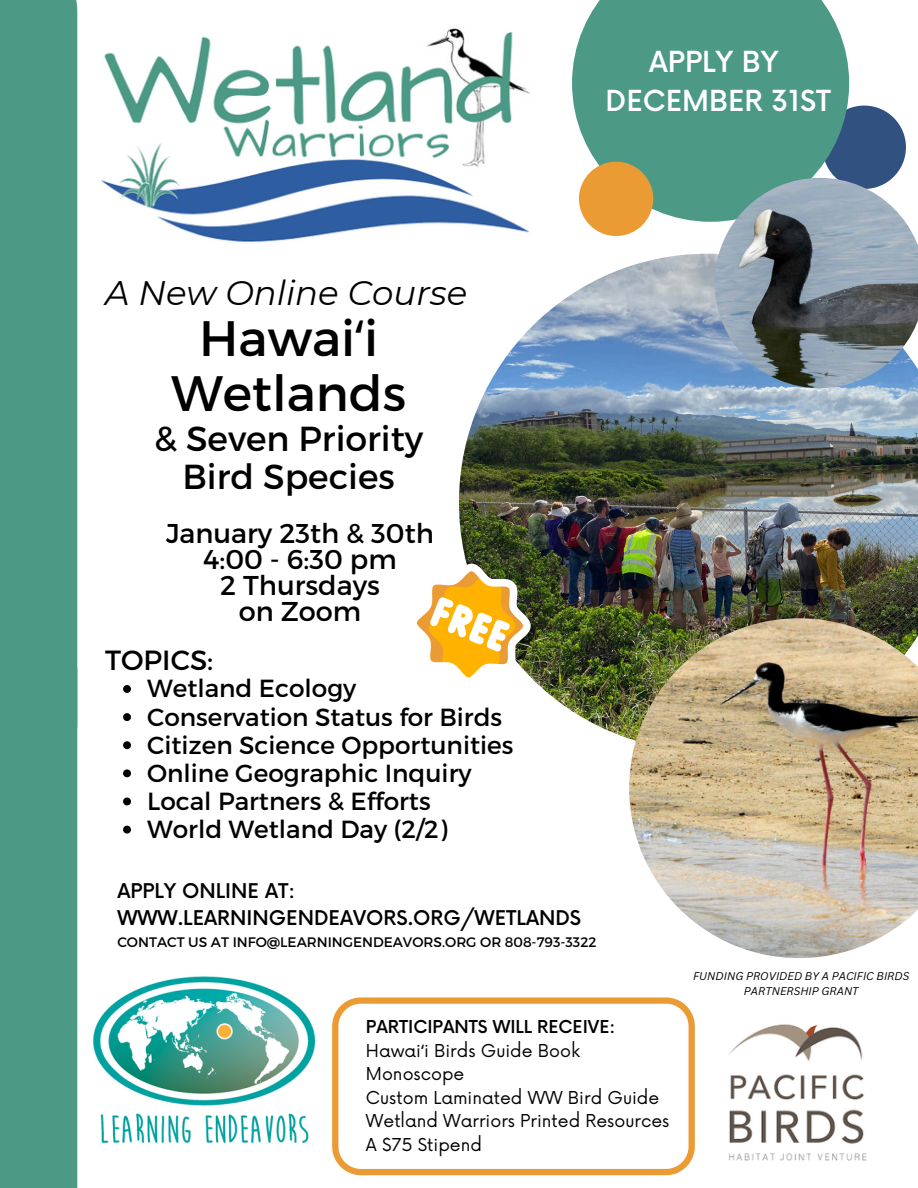
<style>
.page{position:relative;width:918px;height:1188px;background:#fff}
.page>*{position:absolute;margin:0;border:0;box-sizing:border-box;transform-origin:0 0}
.t1{font:49.8px/55.2px "Montserrat";color:#000;text-align:center}
.t2{font:34.65px/38.2px "Montserrat";color:#000;text-align:center}
.t3{font:italic 34.05px "Montserrat";color:#000}
.t4{font:500 28.35px/38.7px "Now";color:#fff;text-align:center}
.t5{font:27.75px "Montserrat";color:#000}
.t6{font:27.15px/25.8px "Montserrat";color:#000;text-align:center}
.t7{font:24.75px "Montserrat";color:#000}
.t8{font:500 19.8px "Now";color:#000}
.t9{font:17.25px/23.7px "Now";color:#000}
.t10{font:13.8px "Montserrat";color:#000}
.t11{font:italic 10.8px/15px "Canva Sans";color:#000;text-align:center}
.s1{font-family:"Noto Sans"}
.s2{font-weight:500}
</style>
<div class="page">
<img style="left:459px;top:254px;width:459px;height:485px">
<div style="left:823px;top:106px;width:83px;height:83px;background:#315180;border-radius:50%"></div>
<svg style="left:572px;top:0;width:277px;height:222px;background:#579e8d"></svg>
<div style="left:579px;top:162px;width:74px;height:74px;background:#ea9b33;border-radius:50%"></div>
<div style="left:0;top:0;width:77px;height:600px;background:#4c9986"></div>
<div style="left:0;top:600px;width:77px;height:588px;background:#4c9986"></div>
<img style="left:629px;top:618px;width:289px;height:340px">
<img style="left:101px;top:28px;width:430px;height:214px">
<svg style="left:416px;top:539px;width:140px;height:171px"></svg>
<img style="left:728px;top:1024px;width:139px;height:137px">
<svg style="left:332px;top:997px;width:363px;height:178px"></svg>
<img style="left:93px;top:976px;width:223px;height:167px">
<svg style="left:123px;top:685px;width:8px;height:8px"></svg>
<svg style="left:123px;top:713px;width:8px;height:8px"></svg>
<svg style="left:123px;top:741px;width:8px;height:8px"></svg>
<svg style="left:123px;top:769px;width:8px;height:8px"></svg>
<svg style="left:123px;top:798px;width:8px;height:7px"></svg>
<svg style="left:123px;top:826px;width:8px;height:8px"></svg>
<img style="left:715px;top:178px;width:203px;height:210px">
<p class="t4" style="left:606px;top:44px;width:227px">APPLY BY<br>DECEMBER 31ST</p>
<p class="t3" style="left:105px;top:272px;width:364px">A New Online Course</p>
<p class="t1" style="left:171px;top:308px;width:236px">Hawai<span class="s1">ʻ</span>i<br>Wetlands</p>
<p class="t2" style="left:154px;top:418px;width:271px">&amp; Seven Priority<br>Bird Species</p>
<p class="t6" style="left:166px;top:519px;width:269px">January 23th &amp; 30th<br>4:00 - 6:30 pm<br>2 Thursdays<br>on Zoom</p>
<h2 class="t5" style="left:105px;top:643px;width:110px">TOPICS:</h2>
<p class="t7" style="left:147px;top:673px;width:211px">Wetland Ecology</p>
<p class="t7" style="left:147px;top:701px;width:357px">Conservation Status for Birds</p>
<h1 class="t7" style="left:147px;top:729px;width:368px">Citizen Science Opportunities</h1>
<h4 class="t7" style="left:147px;top:757px;width:326px">Online Geographic Inquiry</h4>
<p class="t7" style="left:147px;top:785px;width:285px">Local Partners &amp; Efforts</p>
<p class="t7" style="left:147px;top:813px;width:302px">World Wetland Day (2/2)</p>
<h3 class="t8" style="left:117px;top:880px;width:179px">APPLY ONLINE AT:</h3>
<p class="t8" style="left:117px;top:907px;width:465px">WWW.LEARNINGENDEAVORS.ORG/WETLANDS</p>
<p class="t10" style="left:117px;top:933px;width:481px">CONTACT US AT INFO@LEARNINGENDEAVORS.ORG OR 808-793-3322</p>
<p class="t11" style="left:693px;top:969px;width:218px">FUNDING PROVIDED BY A PACIFIC BIRDS<br>PARTNERSHIP GRANT</p>
<p class="t9" style="left:366px;top:1016px;width:305px"><span class="s2">PARTICIPANTS WILL RECEIVE:<br></span>Hawai<span class="s1">ʻ</span>i Birds Guide Book<br>Monoscope<br>Custom Laminated WW Bird Guide<br>Wetland Warriors Printed Resources<br>A $75 Stipend</p>
</div>
